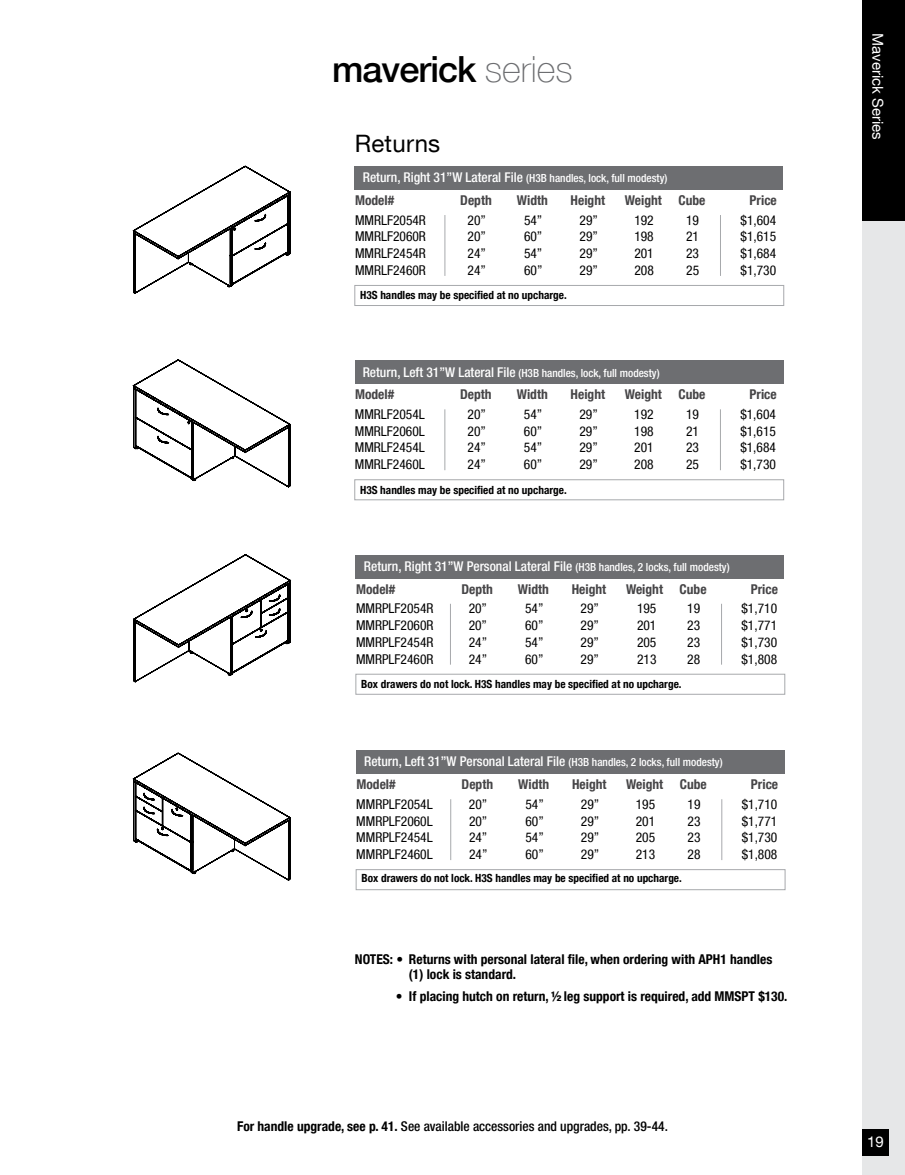
<style>
.page{position:relative;width:905px;height:1175px;background:#fff}
.page>*{position:absolute;margin:0;border:0;box-sizing:border-box;transform-origin:0 0}
.t1{font:500 36px "Helvetica Neue LT Com";letter-spacing:-.025em;color:#000}
.t2{font:24px "Helvetica Neue LT Com";letter-spacing:.01em;color:#000}
.t3{font:15px "Helvetica Neue LT Com";color:#fff}
.t4{font:condensed 13.5px/16.8px "Helvetica Neue LT Com";color:#000;text-align:justify}
.t5{font:700 condensed 13.5px "Helvetica Neue LT Com";color:#464547}
.t6{font:700 condensed 13.5px/15px "Helvetica Neue LT Com";color:#000}
.t7{font:500 condensed 13.5px "Helvetica Neue LT Com";color:#fff}
.t8{font:500 condensed 13.5px "Helvetica Neue LT Com";color:#000}
.t9{font:700 condensed 11.25px "Helvetica Neue LT Com";color:#000}
.t10{font:500 condensed 11.25px "Helvetica Neue LT Com";color:#fff}
.s1{font-weight:100;color:#6d6e71}
.s2{font-size:13.5px}
.s3{font-size:11.25px}
.s4{font-weight:700}
</style>
<div class="page">
<div style="left:862px;top:0;width:42px;height:1174px;background:#e6e7e8"></div>
<div style="left:862px;top:0;width:42px;height:221px;background:#000"></div>
<div style="left:862px;top:1128px;width:27px;height:27px;background:#000"></div>
<div style="left:354px;top:166px;width:429px;height:24px;background:#6d6e71"></div>
<hr style="left:444px;top:215px;width:1px;height:61px;background:#a7a9ac">
<hr style="left:720px;top:215px;width:1px;height:61px;background:#a7a9ac">
<div style="left:354px;top:285px;width:430px;height:21px;border:1px solid #a7a9ac"></div>
<svg style="left:133px;top:166px;width:158px;height:128px"></svg>
<div style="left:355px;top:360px;width:428px;height:24px;background:#6d6e71"></div>
<hr style="left:444px;top:409px;width:1px;height:61px;background:#a7a9ac">
<hr style="left:720px;top:409px;width:1px;height:61px;background:#a7a9ac">
<div style="left:354px;top:479px;width:430px;height:21px;border:1px solid #a7a9ac"></div>
<svg style="left:132px;top:359px;width:159px;height:128px"></svg>
<div style="left:355px;top:555px;width:429px;height:23px;background:#6d6e71"></div>
<div style="left:356px;top:750px;width:428px;height:24px;background:#6d6e71"></div>
<hr style="left:450px;top:604px;width:1px;height:60px;background:#a7a9ac">
<hr style="left:450px;top:799px;width:1px;height:61px;background:#a7a9ac">
<hr style="left:721px;top:604px;width:1px;height:60px;background:#a7a9ac">
<hr style="left:721px;top:799px;width:1px;height:61px;background:#a7a9ac">
<div style="left:355px;top:674px;width:430px;height:20px;border:1px solid #a7a9ac"></div>
<div style="left:356px;top:869px;width:429px;height:21px;border:1px solid #a7a9ac"></div>
<svg style="left:132px;top:752px;width:159px;height:128px"></svg>
<svg style="left:133px;top:554px;width:158px;height:128px"></svg>
<h1 class="t1" style="left:332px;top:47px;width:242px">maverick <span class="s1">series</span></h1>
<h2 class="t2" style="left:355px;top:128px;width:87px">Returns</h2>
<p class="t10" style="left:363px;top:172px;width:306px"><span class="s2">Return, Right 31”W Lateral File</span> (H3B handles, lock, full modesty)</p>
<p class="t5" style="left:355px;top:192px;width:41px">Model#</p>
<p class="t5" style="left:460px;top:192px;width:33px">Depth</p>
<p class="t5" style="left:517px;top:192px;width:32px">Width</p>
<p class="t5" style="left:570px;top:192px;width:36px">Height</p>
<p class="t5" style="left:625px;top:192px;width:82px">Weight Cube</p>
<p class="t5" style="left:749px;top:192px;width:29px">Price</p>
<p class="t4" style="left:355px;top:211px;width:72px">MMRLF2054R MMRLF2060R MMRLF2454R MMRLF2460R</p>
<p class="t4" style="left:467px;top:211px;width:20px">20”</p>
<p class="t4" style="left:524px;top:211px;width:20px">54”</p>
<p class="t4" style="left:579px;top:211px;width:20px">29”</p>
<p class="t4" style="left:634px;top:211px;width:21px">192</p>
<p class="t4" style="left:686px;top:211px;width:14px">19</p>
<p class="t4" style="left:467px;top:228px;width:20px">20”</p>
<p class="t4" style="left:524px;top:228px;width:20px">60”</p>
<p class="t4" style="left:579px;top:228px;width:20px">29”</p>
<p class="t4" style="left:634px;top:228px;width:21px">198</p>
<p class="t4" style="left:686px;top:228px;width:14px">21</p>
<p class="t4" style="left:467px;top:245px;width:20px">24”</p>
<p class="t4" style="left:524px;top:245px;width:20px">54”</p>
<p class="t4" style="left:579px;top:245px;width:20px">29”</p>
<p class="t4" style="left:634px;top:245px;width:21px">201</p>
<p class="t4" style="left:686px;top:245px;width:14px">23</p>
<p class="t4" style="left:467px;top:261px;width:20px">24”</p>
<p class="t4" style="left:524px;top:261px;width:20px">60”</p>
<p class="t4" style="left:579px;top:261px;width:20px">29”</p>
<p class="t4" style="left:634px;top:261px;width:21px">208</p>
<p class="t4" style="left:686px;top:261px;width:14px">25</p>
<p class="t9" style="left:360px;top:289px;width:208px">H3S handles may be specified at no upcharge.</p>
<p class="t10" style="left:363px;top:366px;width:298px"><span class="s2">Return, Left 31”W Lateral File</span> (H3B handles, lock, full modesty)</p>
<p class="t4" style="left:740px;top:211px;width:37px">$1,604 $1,615 $1,684 $1,730</p>
<p class="t5" style="left:355px;top:386px;width:41px">Model#</p>
<p class="t5" style="left:460px;top:386px;width:33px">Depth</p>
<p class="t5" style="left:517px;top:386px;width:32px">Width</p>
<p class="t5" style="left:570px;top:386px;width:36px">Height</p>
<p class="t5" style="left:625px;top:386px;width:82px">Weight Cube</p>
<p class="t5" style="left:749px;top:386px;width:29px">Price</p>
<p class="t4" style="left:355px;top:405px;width:71px">MMRLF2054L MMRLF2060L MMRLF2454L MMRLF2460L</p>
<p class="t4" style="left:467px;top:405px;width:20px">20”</p>
<p class="t4" style="left:524px;top:405px;width:20px">54”</p>
<p class="t4" style="left:579px;top:405px;width:20px">29”</p>
<p class="t4" style="left:634px;top:405px;width:21px">192</p>
<p class="t4" style="left:686px;top:405px;width:14px">19</p>
<p class="t4" style="left:467px;top:422px;width:20px">20”</p>
<p class="t4" style="left:524px;top:422px;width:20px">60”</p>
<p class="t4" style="left:579px;top:422px;width:20px">29”</p>
<p class="t4" style="left:634px;top:422px;width:21px">198</p>
<p class="t4" style="left:686px;top:422px;width:14px">21</p>
<p class="t4" style="left:467px;top:439px;width:20px">24”</p>
<p class="t4" style="left:524px;top:439px;width:20px">54”</p>
<p class="t4" style="left:579px;top:439px;width:20px">29”</p>
<p class="t4" style="left:634px;top:439px;width:21px">201</p>
<p class="t4" style="left:686px;top:439px;width:14px">23</p>
<p class="t4" style="left:467px;top:456px;width:20px">24”</p>
<p class="t4" style="left:524px;top:456px;width:20px">60”</p>
<p class="t4" style="left:579px;top:456px;width:20px">29”</p>
<p class="t4" style="left:634px;top:456px;width:21px">208</p>
<p class="t4" style="left:686px;top:456px;width:14px">25</p>
<p class="t9" style="left:360px;top:483px;width:208px">H3S handles may be specified at no upcharge.</p>
<p class="t4" style="left:740px;top:405px;width:37px">$1,604 $1,615 $1,684 $1,730</p>
<p class="t7" style="left:364px;top:558px;width:367px">Return, Right 31”W Personal Lateral File <span class="s3">(H3B handles, 2 locks, full modesty)</span></p>
<p class="t5" style="left:356px;top:581px;width:41px">Model#</p>
<p class="t4" style="left:356px;top:600px;width:79px">MMRPLF2054R MMRPLF2060R MMRPLF2454R MMRPLF2460R</p>
<p class="t5" style="left:461px;top:581px;width:33px">Depth</p>
<p class="t5" style="left:518px;top:581px;width:32px">Width</p>
<p class="t5" style="left:571px;top:581px;width:36px">Height</p>
<p class="t5" style="left:626px;top:581px;width:82px">Weight Cube</p>
<p class="t4" style="left:468px;top:600px;width:20px">20”</p>
<p class="t4" style="left:525px;top:600px;width:20px">54”</p>
<p class="t4" style="left:580px;top:600px;width:20px">29”</p>
<p class="t4" style="left:637px;top:600px;width:21px">195</p>
<p class="t4" style="left:687px;top:600px;width:14px">19</p>
<p class="t4" style="left:468px;top:617px;width:20px">20”</p>
<p class="t4" style="left:525px;top:617px;width:20px">60”</p>
<p class="t4" style="left:580px;top:617px;width:20px">29”</p>
<p class="t4" style="left:637px;top:617px;width:21px">201</p>
<p class="t4" style="left:687px;top:617px;width:14px">23</p>
<p class="t4" style="left:468px;top:633px;width:20px">24”</p>
<p class="t4" style="left:525px;top:633px;width:20px">54”</p>
<p class="t4" style="left:580px;top:633px;width:20px">29”</p>
<p class="t4" style="left:637px;top:633px;width:21px">205</p>
<p class="t4" style="left:687px;top:633px;width:14px">23</p>
<p class="t4" style="left:468px;top:650px;width:20px">24”</p>
<p class="t4" style="left:525px;top:650px;width:20px">60”</p>
<p class="t4" style="left:580px;top:650px;width:20px">29”</p>
<p class="t4" style="left:637px;top:650px;width:21px">213</p>
<p class="t4" style="left:687px;top:650px;width:14px">28</p>
<p class="t9" style="left:361px;top:677px;width:322px">Box drawers do not lock. H3S handles may be specified at no upcharge.</p>
<p class="t5" style="left:750px;top:581px;width:29px">Price</p>
<p class="t4" style="left:741px;top:600px;width:37px">$1,710 $1,771 $1,730 $1,808</p>
<p class="t7" style="left:364px;top:753px;width:360px">Return, Left 31”W Personal Lateral File <span class="s3">(H3B handles, 2 locks, full modesty)</span></p>
<p class="t5" style="left:356px;top:776px;width:41px">Model#</p>
<p class="t4" style="left:356px;top:795px;width:78px">MMRPLF2054L MMRPLF2060L MMRPLF2454L MMRPLF2460L</p>
<p class="t5" style="left:461px;top:776px;width:33px">Depth</p>
<p class="t5" style="left:518px;top:776px;width:32px">Width</p>
<p class="t5" style="left:572px;top:776px;width:36px">Height</p>
<p class="t5" style="left:626px;top:776px;width:82px">Weight Cube</p>
<p class="t4" style="left:469px;top:795px;width:20px">20”</p>
<p class="t4" style="left:525px;top:795px;width:20px">54”</p>
<p class="t4" style="left:581px;top:795px;width:20px">29”</p>
<p class="t4" style="left:635px;top:795px;width:21px">195</p>
<p class="t4" style="left:687px;top:795px;width:14px">19</p>
<p class="t4" style="left:469px;top:812px;width:20px">20”</p>
<p class="t4" style="left:525px;top:812px;width:20px">60”</p>
<p class="t4" style="left:581px;top:812px;width:20px">29”</p>
<p class="t4" style="left:635px;top:812px;width:21px">201</p>
<p class="t4" style="left:687px;top:812px;width:14px">23</p>
<p class="t4" style="left:469px;top:829px;width:20px">24”</p>
<p class="t4" style="left:525px;top:829px;width:20px">54”</p>
<p class="t4" style="left:581px;top:829px;width:20px">29”</p>
<p class="t4" style="left:635px;top:829px;width:21px">205</p>
<p class="t4" style="left:687px;top:829px;width:14px">23</p>
<p class="t4" style="left:469px;top:845px;width:20px">24”</p>
<p class="t4" style="left:525px;top:845px;width:20px">60”</p>
<p class="t4" style="left:581px;top:845px;width:20px">29”</p>
<p class="t4" style="left:635px;top:845px;width:21px">213</p>
<p class="t4" style="left:687px;top:845px;width:14px">28</p>
<p class="t9" style="left:361px;top:871px;width:322px">Box drawers do not lock. H3S handles may be specified at no upcharge.</p>
<p class="t5" style="left:751px;top:776px;width:29px">Price</p>
<p class="t4" style="left:741px;top:795px;width:37px">$1,710 $1,771 $1,730 $1,808</p>
<p class="t6" style="left:409px;top:952px;width:365px;text-indent:-54px">NOTES: • Returns with personal lateral file, when ordering with APH1 handles (1) lock is standard.</p>
<p class="t6" style="left:396px;top:988px;width:393px">• If placing hutch on return, ½ leg support is required, add MMSPT $130.</p>
<p class="t8" style="left:237px;top:1117px;width:432px"><span class="s4">For handle upgrade, see p. 41.</span> See available accessories and upgrades, pp. 39-44.</p>
<p class="t3" style="left:887px;top:33px;width:108px;rotate:90deg">Maverick Series</p>
<p class="t3" style="left:867px;top:1132px;width:18px">19</p>
</div>
